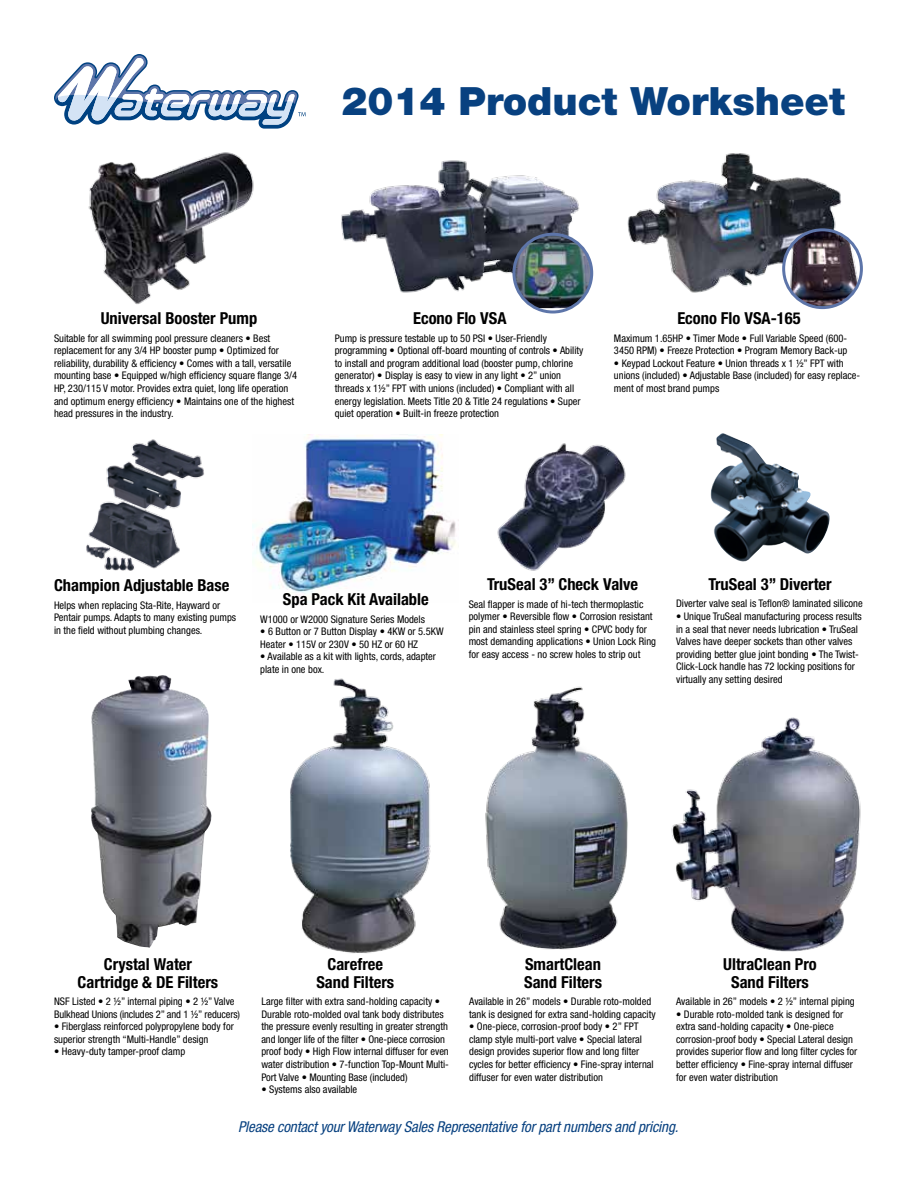
<style>
.page{position:relative;width:918px;height:1188px;background:#fff}
.page>*{position:absolute;margin:0;border:0;box-sizing:border-box;transform-origin:0 0}
.t1{font:900 39px "Helvetica Neue";color:#084180}
.t2{font:700 condensed 16.5px/18px "Helvetica Neue";color:#000;text-align:center}
.t3{font:italic condensed 15px "Helvetica Neue";letter-spacing:-.01em;color:#084180}
.t4{font:condensed 10.5px/12.6px "Helvetica Neue";color:#000}
</style>
<div class="page">
<img style="left:253px;top:435px;width:203px;height:163px">
<svg style="left:54px;top:54px;width:252px;height:75px"></svg>
<img style="left:88px;top:152px;width:166px;height:152px">
<img style="left:341px;top:160px;width:238px;height:133px">
<img style="left:627px;top:153px;width:216px;height:141px">
<img style="left:91px;top:675px;width:121px;height:273px">
<img style="left:711px;top:433px;width:119px;height:129px">
<img style="left:497px;top:443px;width:129px;height:128px">
<img style="left:86px;top:439px;width:118px;height:132px">
<img style="left:784px;top:230px;width:77px;height:78px;border-radius:39px">
<div style="left:782px;top:228px;width:81px;height:81px;border:3px solid #5d75a9;border-radius:50%"></div>
<img style="left:514px;top:234px;width:78px;height:74px">
<div style="left:512px;top:233px;width:81px;height:81px;border:3px solid #5d75a9;border-radius:50%"></div>
<img style="left:485px;top:686px;width:143px;height:264px">
<img style="left:671px;top:717px;width:190px;height:235px">
<img style="left:290px;top:678px;width:141px;height:276px">
<h1 class="t1" style="left:341px;top:78px;width:505px">2014 Product Worksheet</h1>
<h2 class="t2" style="left:101px;top:309px;width:158px">Universal Booster Pump</h2>
<p class="t4" style="left:54px;top:331px;width:245px">Suitable for all swimming pool pressure cleaners • Best replacement for any 3/4 HP booster pump • Optimized for reliability, durability &amp; efficiency • Comes with a tall, versatile mounting base • Equipped w/high efficiency square flange 3/4<br>HP, 230/115 V motor. Provides extra quiet, long life operation and optimum energy efficiency • Maintains one of the highest head pressures in the industry.</p>
<h2 class="t2" style="left:413px;top:309px;width:95px">Econo Flo VSA</h2>
<p class="t4" style="left:335px;top:331px;width:250px">Pump is pressure testable up to 50 PSI • User-Friendly programming • Optional off-board mounting of controls • Ability to install and program additional load (booster pump, chlorine generator) • Display is easy to view in any light • 2” union threads x 1½” FPT with unions (included) • Compliant with all energy legislation. Meets Title 20 &amp; Title 24 regulations • Super quiet operation • Built-in freeze protection</p>
<h2 class="t2" style="left:677px;top:309px;width:125px">Econo Flo VSA-165</h2>
<p class="t4" style="left:614px;top:331px;width:235px">Maximum 1.65HP • Timer Mode • Full Variable Speed (600-<br>3450 RPM) • Freeze Protection • Program Memory Back-up</p>
<p class="t4" style="left:614px;top:357px;width:248px">• Keypad Lockout Feature • Union threads x 1 ½” FPT with unions (included) • Adjustable Base (included) for easy replace&shy;ment of most brand pumps</p>
<h2 class="t2" style="left:54px;top:576px;width:177px">Champion Adjustable Base</h2>
<p class="t4" style="left:54px;top:598px;width:184px">Helps when replacing Sta-Rite, Hayward or<br>Pentair pumps. Adapts to many existing pumps in the field without plumbing changes.</p>
<h2 class="t2" style="left:283px;top:590px;width:147px">Spa Pack Kit Available</h2>
<p class="t4" style="left:260px;top:612px;width:166px">W1000 or W2000 Signature Series Models</p>
<p class="t4" style="left:260px;top:625px;width:185px">• 6 Button or 7 Button Display • 4KW or 5.5KW<br>Heater • 115V or 230V • 50 HZ or 60 HZ</p>
<p class="t4" style="left:260px;top:650px;width:177px">• Available as a kit with lights, cords, adapter plate in one box.</p>
<h2 class="t2" style="left:487px;top:575px;width:153px">TruSeal 3” Check Valve</h2>
<p class="t4" style="left:469px;top:597px;width:189px">Seal flapper is made of hi-tech thermoplastic polymer • Reversible flow • Corrosion resistant pin and stainless steel spring • CPVC body for most demanding applications • Union Lock Ring for easy access - no screw holes to strip out</p>
<h2 class="t2" style="left:708px;top:575px;width:125px">TruSeal 3” Diverter</h2>
<p class="t4" style="left:676px;top:597px;width:188px">Diverter valve seal is Teflon® laminated silicone</p>
<p class="t4" style="left:676px;top:610px;width:187px">• Unique TruSeal manufacturing process results in a seal that never needs lubrication • TruSeal Valves have deeper sockets than other valves providing better glue joint bonding • The Twist-Click-Lock handle has 72 locking positions for virtually any setting desired</p>
<h2 class="t2" style="left:78px;top:955px;width:142px">Crystal Water<br>Cartridge &amp; DE Filters</h2>
<p class="t4" style="left:54px;top:995px;width:188px">NSF Listed • 2 ½” internal piping • 2 ½” Valve<br>Bulkhead Unions (includes 2” and 1 ½” reducers)</p>
<p class="t4" style="left:54px;top:1020px;width:181px">• Fiberglass reinforced polypropylene body for superior strength “Multi-Handle” design</p>
<p class="t4" style="left:54px;top:1045px;width:133px">• Heavy-duty tamper-proof clamp</p>
<h2 class="t2" style="left:316px;top:955px;width:79px">Carefree<br>Sand Filters</h2>
<p class="t4" style="left:261px;top:995px;width:189px">Large filter with extra sand-holding capacity • Durable roto-molded oval tank body distributes the pressure evenly resulting in greater strength and longer life of the filter • One-piece corrosion proof body • High Flow internal diffuser for even water distribution • 7-function Top-Mount Multi-Port Valve • Mounting Base (included)</p>
<p class="t4" style="left:261px;top:1083px;width:97px">• Systems also available</p>
<h2 class="t2" style="left:524px;top:955px;width:79px;text-align:left">SmartClean<br>Sand Filters</h2>
<p class="t4" style="left:469px;top:995px;width:188px">Available in 26” models • Durable roto-molded tank is designed for extra sand-holding capacity</p>
<p class="t4" style="left:469px;top:1020px;width:186px">• One-piece, corrosion-proof body • 2” FPT clamp style multi-port valve • Special lateral design provides superior flow and long filter cycles for better efficiency • Fine-spray internal diffuser for even water distribution</p>
<h2 class="t2" style="left:723px;top:955px;width:95px">UltraClean Pro<br>Sand Filters</h2>
<p class="t4" style="left:676px;top:995px;width:180px">Available in 26” models • 2 ½” internal piping</p>
<p class="t4" style="left:676px;top:1008px;width:183px">• Durable roto-molded tank is designed for extra sand-holding capacity • One-piece corrosion-proof body • Special Lateral design provides superior flow and long filter cycles for better efficiency • Fine-spray internal diffuser for even water distribution</p>
<h3 class="t3" style="left:238px;top:1118px;width:442px">Please contact your Waterway Sales Representative for part numbers and pricing.</h3>
</div>
